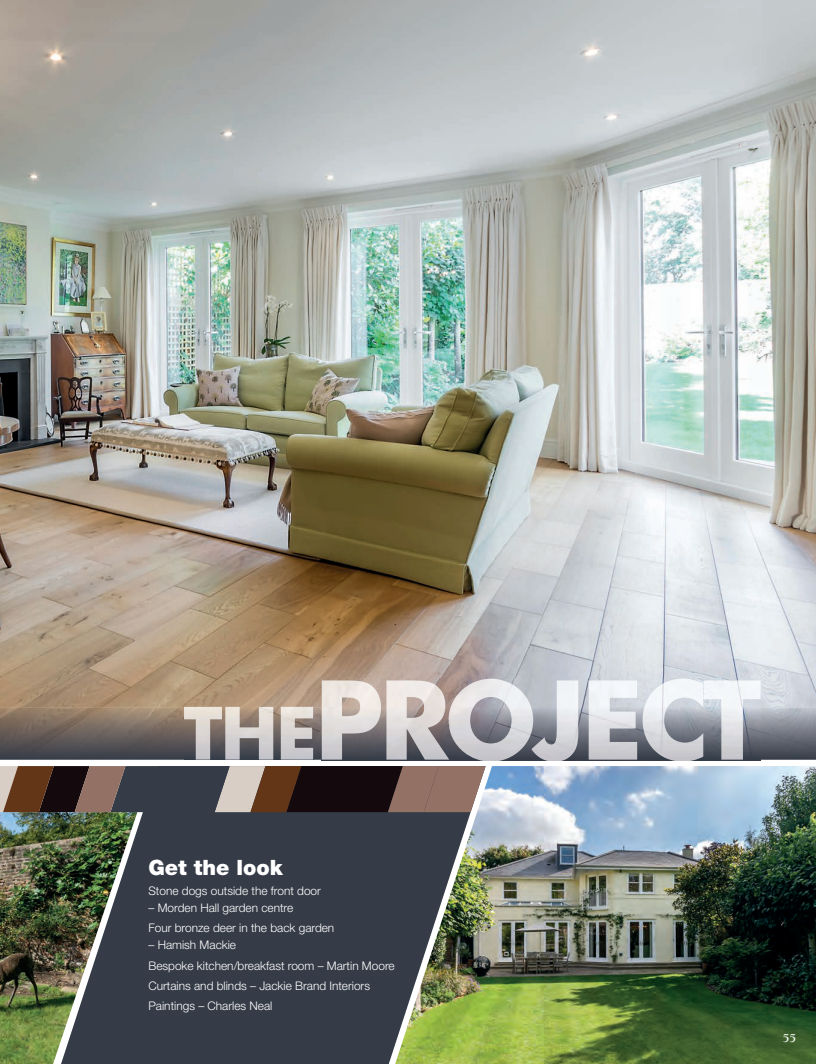
<style>
.page{position:relative;width:816px;height:1064px;background:#fff}
.page>*{position:absolute;margin:0;border:0;box-sizing:border-box;transform-origin:0 0}
.t1{font:900 21.12px "Helvetica Neue LT";color:#fff}
.t2{font:700 12.5px "Berkeley Oldstyle IT Cby BT";color:#fff}
.t3{font:300 11.88px/20.4px "Helvetica Neue LT";color:#fff}
</style>
<div class="page">
<img style="left:0;top:811px;width:58px;height:252px">
<svg style="left:58px;top:811px;width:333px;height:252px;background:#3b4248"></svg>
<img style="left:0;top:0;width:815px;height:759px">
<img style="left:391px;top:811px;width:424px;height:252px">
<svg style="left:0;top:759px;width:815px;height:52px;background:#85858b"></svg>
<img style="left:184px;top:706px;width:129px;height:53px">
<svg style="left:184px;top:759px;width:129px;height:1px"></svg>
<img style="left:321px;top:678px;width:439px;height:28px">
<svg style="left:321px;top:759px;width:439px;height:1px"></svg>
<img style="left:321px;top:706px;width:439px;height:53px">
<h1 class="t1" style="left:148px;top:854px;width:136px">Get the look</h1>
<p class="t3" style="left:148px;top:880px;width:174px">Stone dogs outside the front door</p>
<p class="t3" style="left:148px;top:896px;width:187px">– Morden Hall garden centre<br>Four bronze deer in the back garden</p>
<p class="t3" style="left:148px;top:934px;width:247px">– Hamish Mackie<br>Bespoke kitchen/breakfast room – Martin Moore Curtains and blinds – Jackie Brand Interiors Paintings – Charles Neal</p>
<p class="t2" style="left:782px;top:1030px;width:15px">55</p>
</div>
